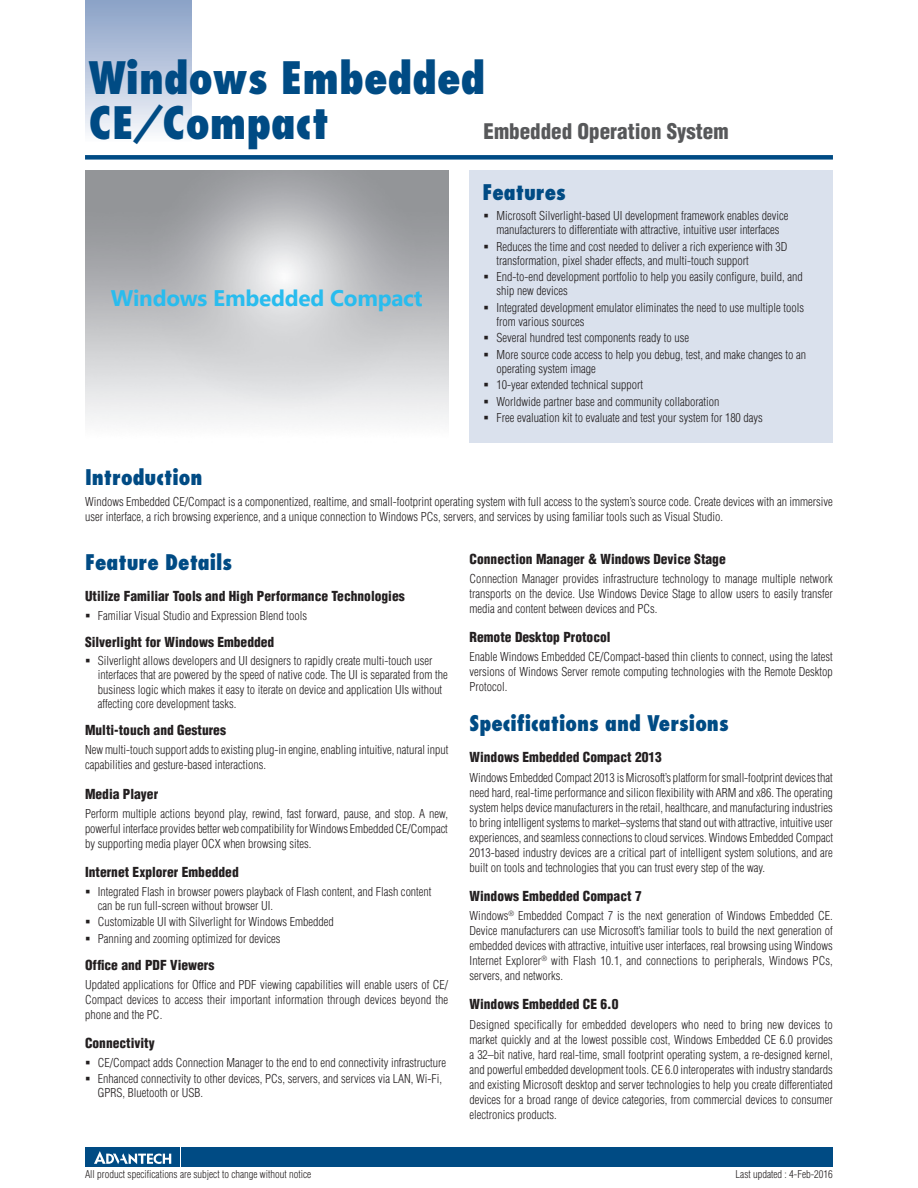
<style>
.page{position:relative;width:918px;height:1188px;background:#fff}
.page>*{position:absolute;margin:0;border:0;box-sizing:border-box;transform-origin:0 0}
.DS_Model_Name_2P{font:800 condensed 43.5px/45px "Futura";color:#004b84}
.t1{font:700 22.5px "Segoe UI";letter-spacing:-.01em;color:#29bcee}
.DS_Paragraph_Header{font:800 condensed 21px "Futura";color:#004b84}
.DS_Headline-1P{font:900 condensed 21px "Helvetica";color:#57585a}
.DS_Paragraph_Subhead{font:900 condensed 13.5px "Helvetica";color:#231f20}
.DS_Body_Text{font:300 condensed 12px/15px "Helvetica";color:#231f20}
.t2{font:300 condensed 10.5px "Helvetica";color:#231f20}
</style>
<div class="page">
<div style="left:85px;top:155px;width:748px;height:5px;background:#004b84"></div>
<div style="left:85px;top:0;width:106px;height:143px;background:linear-gradient(to bottom,#879fc5,#fafafd)"></div>
<div style="left:182px;top:1147px;width:651px;height:20px;background:#004b84"></div>
<div style="left:85px;top:1147px;width:95px;height:20px;background:#004b84"></div>
<svg style="left:94px;top:1151px;width:77px;height:13px"></svg>
<div style="left:470px;top:170px;width:363px;height:272px;background:#dae1ed"></div>
<p class="DS_Model_Name_2P" style="left:89px;top:55px;width:398px">Windows Embedded<br>CE/Compact</p>
<p class="DS_Headline-1P" style="left:484px;top:119px;width:246px">Embedded Operation System</p>
<p class="t1" style="left:111px;top:279px;width:313px">Windows Embedded Compact</p>
<h3 class="DS_Paragraph_Header" style="left:482px;top:178px;width:85px">Features</h3>
<p class="DS_Body_Text" style="left:496px;top:208px;width:293px;line-height:14.2px">Microsoft Silverlight-based UI development framework enables device manufacturers to differentiate with attractive, intuitive user interfaces</p>
<p class="DS_Body_Text" style="left:496px;top:239px;width:293px;line-height:14.2px">Reduces the time and cost needed to deliver a rich experience with 3D transformation, pixel shader effects, and multi-touch support</p>
<p class="DS_Body_Text" style="left:496px;top:270px;width:308px;line-height:14.2px">End-to-end development portfolio to help you easily configure, build, and ship new devices</p>
<p class="DS_Body_Text" style="left:496px;top:300px;width:309px;line-height:14.2px">Integrated development emulator eliminates the need to use multiple tools from various sources</p>
<p class="DS_Body_Text" style="left:496px;top:331px;width:194px">Several hundred test components ready to use</p>
<p class="DS_Body_Text" style="left:496px;top:347px;width:311px;line-height:14.2px">More source code access to help you debug, test, and make changes to an operating system image</p>
<p class="DS_Body_Text" style="left:496px;top:378px;width:148px">10-year extended technical support</p>
<p class="DS_Body_Text" style="left:496px;top:394px;width:225px">Worldwide partner base and community collaboration</p>
<p class="DS_Body_Text" style="left:496px;top:410px;width:268px">Free evaluation kit to evaluate and test your system for 180 days</p>
<p class="DS_Paragraph_Header" style="left:85px;top:463px;width:119px">Introduction</p>
<p class="DS_Body_Text" style="left:85px;top:494px;width:749px">Windows Embedded CE/Compact is a componentized, realtime, and small-footprint operating system with full access to the system’s source code. Create devices with an immersive user interface, a rich browsing experience, and a unique connection to Windows PCs, servers, and services by using familiar tools such as Visual Studio.</p>
<p class="DS_Paragraph_Header" style="left:85px;top:548px;width:149px">Feature Details</p>
<p class="DS_Paragraph_Subhead" style="left:85px;top:588px;width:321px">Utilize Familiar Tools and High Performance Technologies</p>
<p class="DS_Body_Text" style="left:98px;top:608px;width:211px">Familiar Visual Studio and Expression Blend tools</p>
<p class="DS_Paragraph_Subhead" style="left:85px;top:633px;width:191px">Silverlight for Windows Embedded</p>
<p class="DS_Body_Text" style="left:98px;top:654px;width:351px;line-height:14.2px">Silverlight allows developers and UI designers to rapidly create multi-touch user interfaces that are powered by the speed of native code. The UI is separated from the business logic which makes it easy to iterate on device and application UIs without affecting core development tasks.</p>
<p class="DS_Paragraph_Subhead" style="left:85px;top:722px;width:142px">Multi-touch and Gestures</p>
<p class="DS_Body_Text" style="left:85px;top:742px;width:365px">New multi-touch support adds to existing plug-in engine, enabling intuitive, natural input capabilities and gesture-based interactions.</p>
<p class="DS_Paragraph_Subhead" style="left:85px;top:785px;width:75px">Media Player</p>
<p class="DS_Body_Text" style="left:85px;top:806px;width:364px;text-align:justify">Perform multiple actions beyond play, rewind, fast forward, pause, and stop. A new, powerful interface provides better web compatibility for Windows Embedded CE/Compact by supporting media player OCX when browsing sites.</p>
<p class="DS_Paragraph_Subhead" style="left:85px;top:864px;width:155px">Internet Explorer Embedded</p>
<p class="DS_Body_Text" style="left:98px;top:884px;width:335px;line-height:14.2px">Integrated Flash in browser powers playback of Flash content, and Flash content can be run full-screen without browser UI.</p>
<p class="DS_Body_Text" style="left:98px;top:914px;width:237px">Customizable UI with Silverlight for Windows Embedded</p>
<p class="DS_Body_Text" style="left:98px;top:931px;width:184px">Panning and zooming optimized for devices</p>
<p class="DS_Paragraph_Subhead" style="left:85px;top:956px;width:131px">Office and PDF Viewers</p>
<p class="DS_Body_Text" style="left:85px;top:977px;width:365px;text-align:justify">Updated applications for Office and PDF viewing capabilities will enable users of CE/ Compact devices to access their important information through devices beyond the phone and the PC.</p>
<p class="DS_Paragraph_Subhead" style="left:85px;top:1035px;width:71px">Connectivity</p>
<p class="DS_Body_Text" style="left:98px;top:1055px;width:350px">CE/Compact adds Connection Manager to the end to end connectivity infrastructure</p>
<p class="DS_Body_Text" style="left:98px;top:1072px;width:346px;line-height:14.2px">Enhanced connectivity to other devices, PCs, servers, and services via LAN, Wi-Fi,<br>GPRS, Bluetooth or USB.</p>
<p class="DS_Paragraph_Subhead" style="left:470px;top:550px;width:258px">Connection Manager &amp; Windows Device Stage</p>
<p class="DS_Body_Text" style="left:470px;top:571px;width:365px;text-align:justify">Connection Manager provides infrastructure technology to manage multiple network transports on the device. Use Windows Device Stage to allow users to easily transfer media and content between devices and PCs.</p>
<p class="DS_Paragraph_Subhead" style="left:470px;top:629px;width:142px">Remote Desktop Protocol</p>
<p class="DS_Body_Text" style="left:470px;top:650px;width:365px;text-align:justify">Enable Windows Embedded CE/Compact-based thin clients to connect, using the latest versions of Windows Server remote computing technologies with the Remote Desktop Protocol.</p>
<p class="DS_Paragraph_Header" style="left:470px;top:710px;width:261px">Specifications and Versions</p>
<p class="DS_Paragraph_Subhead" style="left:470px;top:749px;width:194px">Windows Embedded Compact 2013</p>
<p class="DS_Body_Text" style="left:470px;top:770px;width:365px;text-align:justify">Windows Embedded Compact 2013 is Microsoft’s platform for small-footprint devices that need hard, real-time performance and silicon flexibility with ARM and x86. The operating system helps device manufacturers in the retail, healthcare, and manufacturing industries to bring intelligent systems to market–systems that stand out with attractive, intuitive user experiences, and seamless connections to cloud services. Windows Embedded Compact 2013-based industry devices are a critical part of intelligent system solutions, and are built on tools and technologies that you can trust every step of the way.</p>
<p class="DS_Paragraph_Subhead" style="left:470px;top:888px;width:174px">Windows Embedded Compact 7</p>
<p class="DS_Body_Text" style="left:470px;top:908px;width:365px;text-align:justify">Windows<sup>®</sup> Embedded Compact 7 is the next generation of Windows Embedded CE.<br>Device manufacturers can use Microsoft’s familiar tools to build the next generation of embedded devices with attractive, intuitive user interfaces, real browsing using Windows Internet Explorer<sup>®</sup> with Flash 10.1, and connections to peripherals, Windows PCs, servers, and networks.</p>
<p class="DS_Paragraph_Subhead" style="left:470px;top:996px;width:150px">Windows Embedded CE 6.0</p>
<p class="DS_Body_Text" style="left:470px;top:1017px;width:365px;text-align:justify">Designed specifically for embedded developers who need to bring new devices to market quickly and at the lowest possible cost, Windows Embedded CE 6.0 provides a 32–bit native, hard real-time, small footprint operating system, a re-designed kernel, and powerful embedded development tools. CE 6.0 interoperates with industry standards and existing Microsoft desktop and server technologies to help you create differentiated devices for a broad range of device categories, from commercial devices to consumer electronics products.</p>
<p class="t2" style="left:85px;top:1168px;width:228px">All product specifications are subject to change without notice</p>
<p class="t2" style="left:736px;top:1168px;width:99px">Last updated : 4-Feb-2016</p>
</div>
